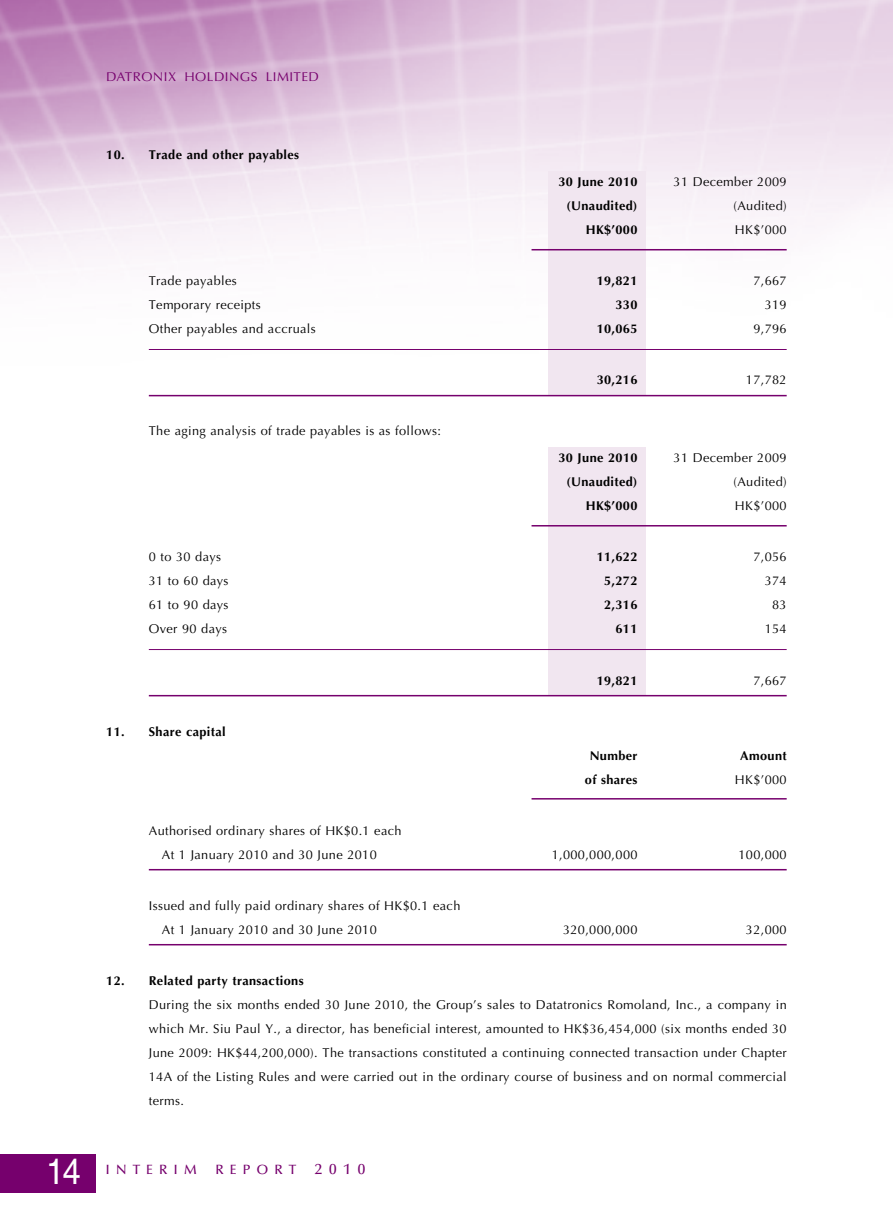
<style>
.page{position:relative;width:893px;height:1212px;background:#fff}
.page>*{position:absolute;margin:0;border:0;box-sizing:border-box;transform-origin:0 0}
.t1{font:36px "Helvetica LT Std";color:#fff;scale:.9 1}
.t2{font:500 13.5px "Optima LT Std";letter-spacing:.455em;color:#76006d}
.t3{font:12.75px/24px "Optima LT Std";letter-spacing:.03em;color:#000}
.t4{font:700 12.75px "Optima LT Std";letter-spacing:.03em;color:#000}
.t5{font:12.75px "Optima LT Std";letter-spacing:.035em;color:#76006d;scale:1.05 1}
.s1{font-size:15px}
</style>
<div class="page">
<img style="left:0;top:0;width:893px;height:1193px">
<div style="left:0;top:1154px;width:95px;height:39px;background:#76006d"></div>
<div style="left:549px;top:171px;width:97px;height:224px;background:#f1e6f0"></div>
<hr style="left:531px;top:249px;width:256px;height:1px;background:#76006d">
<hr style="left:149px;top:349px;width:638px;height:1px;background:#76006d">
<hr style="left:149px;top:395px;width:638px;height:1px;background:#76006d">
<div style="left:549px;top:447px;width:97px;height:249px;background:#f1e6f0"></div>
<hr style="left:531px;top:525px;width:256px;height:1px;background:#76006d">
<hr style="left:149px;top:649px;width:638px;height:1px;background:#76006d">
<hr style="left:149px;top:695px;width:638px;height:1px;background:#76006d">
<hr style="left:531px;top:798px;width:256px;height:1px;background:#76006d">
<hr style="left:149px;top:869px;width:638px;height:1px;background:#76006d">
<hr style="left:149px;top:944px;width:638px;height:1px;background:#76006d">
<p class="t5" style="left:106px;top:69px;width:204px">DATRONIX HOLDINGS LIMITED</p>
<h1 class="t1" style="left:46px;top:1151px;width:40px">14</h1>
<p class="t4" style="left:106px;top:148px;width:194px">10. Trade and other payables</p>
<p class="t4" style="left:558px;top:175px;width:81px">30 June 2010</p>
<p class="t3" style="left:674px;top:170px;width:115px">31 December 2009</p>
<p class="t4" style="left:567px;top:199px;width:72px">(Unaudited)</p>
<p class="t3" style="left:733px;top:194px;width:55px">(Audited)</p>
<p class="t4" style="left:586px;top:223px;width:53px">HK$’000</p>
<p class="t3" style="left:735px;top:218px;width:53px">HK$’000</p>
<p class="t3" style="left:149px;top:269px;width:89px">Trade payables</p>
<p class="t4" style="left:597px;top:274px;width:42px">19,821</p>
<p class="t3" style="left:753px;top:269px;width:35px">7,667</p>
<p class="t3" style="left:149px;top:293px;width:113px">Temporary receipts</p>
<p class="t4" style="left:615px;top:298px;width:23px">330</p>
<p class="t3" style="left:765px;top:293px;width:23px">319</p>
<p class="t3" style="left:149px;top:317px;width:168px">Other payables and accruals</p>
<p class="t4" style="left:597px;top:322px;width:42px">10,065</p>
<p class="t3" style="left:753px;top:317px;width:35px">9,796</p>
<p class="t4" style="left:597px;top:373px;width:42px">30,216</p>
<p class="t3" style="left:746px;top:368px;width:42px">17,782</p>
<p class="t3" style="left:149px;top:419px;width:294px">The aging analysis of trade payables is as follows:</p>
<p class="t4" style="left:558px;top:451px;width:81px">30 June 2010</p>
<p class="t3" style="left:674px;top:446px;width:115px">31 December 2009</p>
<p class="t4" style="left:567px;top:475px;width:72px">(Unaudited)</p>
<p class="t3" style="left:733px;top:470px;width:55px">(Audited)</p>
<p class="t4" style="left:586px;top:499px;width:53px">HK$’000</p>
<p class="t3" style="left:735px;top:494px;width:53px">HK$’000</p>
<p class="t3" style="left:149px;top:545px;width:74px">0 to 30 days</p>
<p class="t4" style="left:597px;top:550px;width:42px">11,622</p>
<p class="t3" style="left:753px;top:545px;width:35px">7,056</p>
<p class="t3" style="left:149px;top:569px;width:81px">31 to 60 days</p>
<p class="t4" style="left:604px;top:574px;width:35px">5,272</p>
<p class="t3" style="left:765px;top:569px;width:23px">374</p>
<p class="t3" style="left:149px;top:593px;width:81px">61 to 90 days</p>
<p class="t4" style="left:604px;top:598px;width:35px">2,316</p>
<p class="t3" style="left:772px;top:593px;width:16px">83</p>
<p class="t3" style="left:149px;top:617px;width:80px">Over 90 days</p>
<p class="t4" style="left:615px;top:622px;width:23px">611</p>
<p class="t3" style="left:765px;top:617px;width:23px">154</p>
<p class="t4" style="left:597px;top:673px;width:42px">19,821</p>
<p class="t3" style="left:753px;top:668px;width:35px">7,667</p>
<p class="t4" style="left:106px;top:724px;width:121px">11. Share capital</p>
<p class="t4" style="left:590px;top:748px;width:49px">Number</p>
<p class="t4" style="left:740px;top:748px;width:48px">Amount</p>
<p class="t4" style="left:585px;top:772px;width:54px">of shares</p>
<p class="t3" style="left:735px;top:767px;width:53px">HK$’000</p>
<p class="t3" style="left:162px;top:818px;width:241px;text-indent:-13px">Authorised ordinary shares of HK$0.1 each<br>At 1 January 2010 and 30 June 2010</p>
<p class="t3" style="left:552px;top:842px;width:87px">1,000,000,000</p>
<p class="t3" style="left:738px;top:842px;width:50px">100,000</p>
<p class="t3" style="left:162px;top:893px;width:300px;text-indent:-13px">Issued and fully paid ordinary shares of HK$0.1 each<br>At 1 January 2010 and 30 June 2010</p>
<p class="t3" style="left:563px;top:917px;width:76px">320,000,000</p>
<p class="t3" style="left:746px;top:917px;width:42px">32,000</p>
<p class="t4" style="left:106px;top:973px;width:199px">12. Related party transactions</p>
<p class="t3" style="left:149px;top:992px;width:640px;text-align:justify">During the six months ended 30 June 2010, the Group’s sales to Datatronics Romoland, Inc., a company in which Mr. Siu Paul Y., a director, has beneficial interest, amounted to HK$36,454,000 (six months ended 30<br>June 2009: HK$44,200,000). The transactions constituted a continuing connected transaction under Chapter 14A of the Listing Rules and were carried out in the ordinary course of business and on normal commercial terms.</p>
<p class="t2" style="left:105px;top:1162px;width:93px">INTERIM</p>
<p class="t2" style="left:216px;top:1162px;width:151px">REPORT <span class="s1">2010</span></p>
</div>
